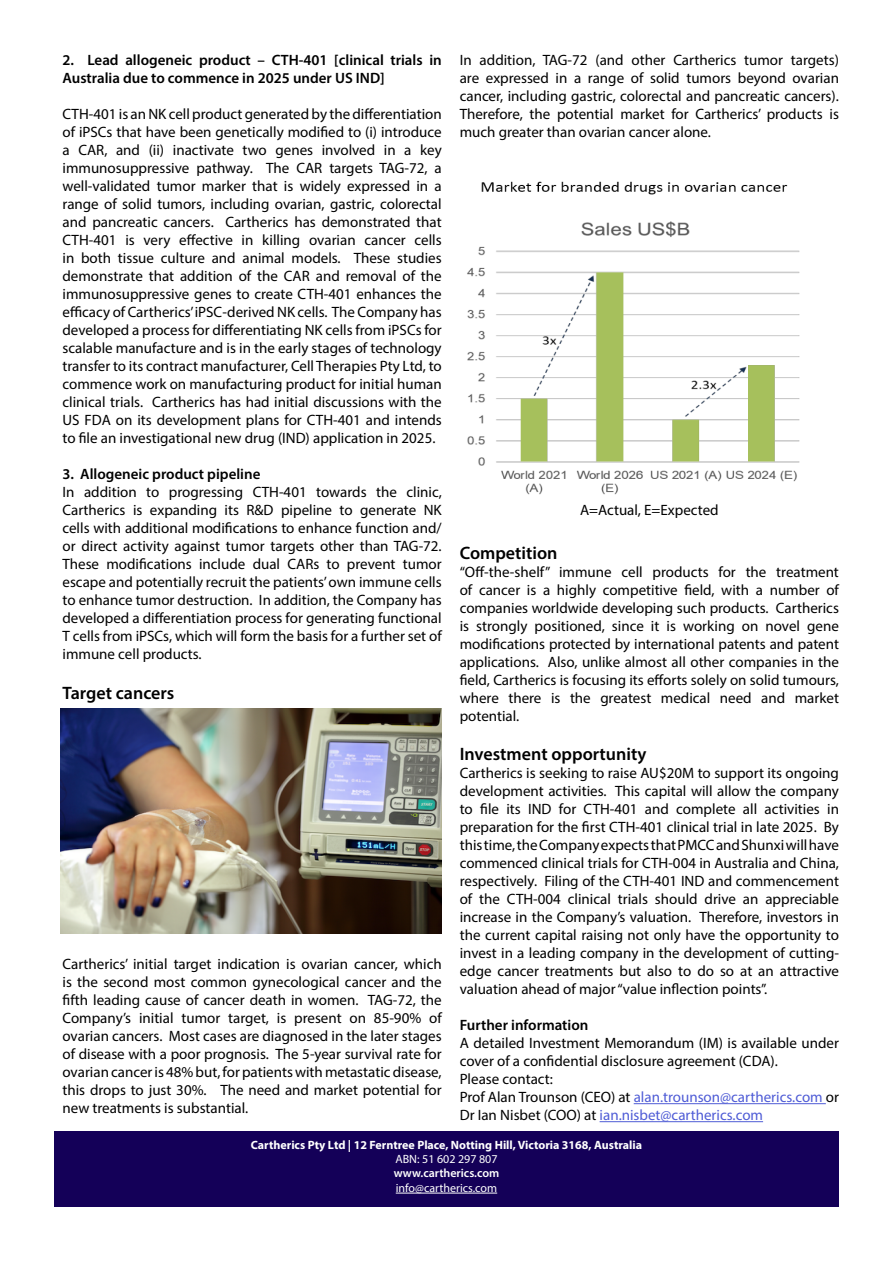
<style>
.page{position:relative;width:893px;height:1263px;background:#fff}
.page>*{position:absolute;margin:0;border:0;box-sizing:border-box;transform-origin:0 0}
.t1{font:600 18px "Myriad Pro";color:#000}
.t2{font:15px/18px "Myriad Pro";color:#000;text-align:justify}
.t3{font:600 15px/18px "Myriad Pro";color:#000}
.t4{font:700 12px "Myriad Pro";color:#fff}
.t5{font:12px "Myriad Pro";color:#fff}
.t6{font:600 12px "Myriad Pro";color:#fff}
.s1{color:#4f5cd6}
</style>
<div class="page">
<div style="left:54px;top:1131px;width:785px;height:76px;background:#140058"></div>
<hr style="left:396px;top:1193px;width:101px;height:1px;background:#fff">
<hr style="left:634px;top:1103px;width:192px;height:1px;background:#4f5cd6">
<hr style="left:600px;top:1121px;width:163px;height:1px;background:#4f5cd6">
<img style="left:60px;top:708px;width:382px;height:225px">
<img style="left:467px;top:181px;width:333px;height:314px">
<p class="t3" style="left:63px;top:51px;width:381px">2. Lead allogeneic product – CTH-401 [clinical trials in<br>Australia due to commence in 2025 under US IND]</p>
<p class="t2" style="left:63px;top:105px;width:381px">CTH-401 is an NK cell product generated by the differentiation of iPSCs that have been genetically modified to (i) introduce a CAR, and (ii) inactivate two genes involved in a key immunosuppressive pathway. The CAR targets TAG-72, a well-validated tumor marker that is widely expressed in a range of solid tumors, including ovarian, gastric, colorectal and pancreatic cancers. Cartherics has demonstrated that CTH-401 is very effective in killing ovarian cancer cells in both tissue culture and animal models. These studies demonstrate that addition of the CAR and removal of the immunosuppressive genes to create CTH-401 enhances the efficacy of Cartherics’ iPSC-derived NK cells. The Company has developed a process for differentiating NK cells from iPSCs for scalable manufacture and is in the early stages of technology transfer to its contract manufacturer, Cell Therapies Pty Ltd, to commence work on manufacturing product for initial human clinical trials. Cartherics has had initial discussions with the US FDA on its development plans for CTH-401 and intends to file an investigational new drug (IND) application in 2025.</p>
<p class="t3" style="left:63px;top:465px;width:199px">3. Allogeneic product pipeline</p>
<p class="t2" style="left:63px;top:483px;width:381px">In addition to progressing CTH-401 towards the clinic, Cartherics is expanding its R&amp;D pipeline to generate NK cells with additional modifications to enhance function and/ or direct activity against tumor targets other than TAG-72.<br>These modifications include dual CARs to prevent tumor escape and potentially recruit the patients’ own immune cells to enhance tumor destruction. In addition, the Company has developed a differentiation process for generating functional T cells from iPSCs, which will form the basis for a further set of immune cell products.</p>
<p class="t1" style="left:63px;top:681px;width:113px">Target cancers</p>
<p class="t2" style="left:63px;top:955px;width:381px">Cartherics’ initial target indication is ovarian cancer, which is the second most common gynecological cancer and the fifth leading cause of cancer death in women. TAG-72, the Company’s initial tumor target, is present on 85-90% of ovarian cancers. Most cases are diagnosed in the later stages of disease with a poor prognosis. The 5-year survival rate for ovarian cancer is 48% but, for patients with metastatic disease, this drops to just 30%. The need and market potential for new treatments is substantial.</p>
<p class="t2" style="left:460px;top:51px;width:381px">In addition, TAG-72 (and other Cartherics tumor targets) are expressed in a range of solid tumors beyond ovarian cancer, including gastric, colorectal and pancreatic cancers).<br>Therefore, the potential market for Cartherics’ products is much greater than ovarian cancer alone.</p>
<p class="t2" style="left:580px;top:501px;width:140px">A=Actual, E=Expected</p>
<p class="t1" style="left:460px;top:541px;width:99px">Competition</p>
<p class="t2" style="left:460px;top:562px;width:381px">“Off-the-shelf” immune cell products for the treatment of cancer is a highly competitive field, with a number of companies worldwide developing such products. Cartherics is strongly positioned, since it is working on novel gene modifications protected by international patents and patent applications. Also, unlike almost all other companies in the field, Cartherics is focusing its efforts solely on solid tumours, where there is the greatest medical need and market potential.</p>
<p class="t1" style="left:460px;top:743px;width:188px">Investment opportunity</p>
<p class="t2" style="left:460px;top:764px;width:381px">Cartherics is seeking to raise AU$20M to support its ongoing development activities. This capital will allow the company to file its IND for CTH-401 and complete all activities in preparation for the first CTH-401 clinical trial in late 2025. By this time, the Company expects that PMCC and Shunxi will have commenced clinical trials for CTH-004 in Australia and China, respectively. Filing of the CTH-401 IND and commencement of the CTH-004 clinical trials should drive an appreciable increase in the Company’s valuation. Therefore, investors in the current capital raising not only have the opportunity to invest in a leading company in the development of cutting&shy;edge cancer treatments but also to do so at an attractive valuation ahead of major “value inflection points”.</p>
<p class="t3" style="left:460px;top:1016px;width:130px">Further information</p>
<p class="t2" style="left:460px;top:1034px;width:381px;text-align:left">A detailed Investment Memorandum (IM) is available under cover of a confidential disclosure agreement (CDA).<br>Please contact:<br>Prof Alan Trounson (CEO) at <span class="s1">alan.trounson@cartherics.com</span> or Dr Ian Nisbet (COO) at <span class="s1">ian.nisbet@cartherics.com</span></p>
<p class="t4" style="left:251px;top:1137px;width:393px">Cartherics Pty Ltd | 12 Ferntree Place, Notting Hill, Victoria 3168, Australia</p>
<p class="t5" style="left:395px;top:1152px;width:104px">ABN: 51 602 297 807</p>
<p class="t6" style="left:394px;top:1166px;width:107px">www.cartherics.com</p>
<p class="t5" style="left:396px;top:1180px;width:103px">info@cartherics.com</p>
</div>
